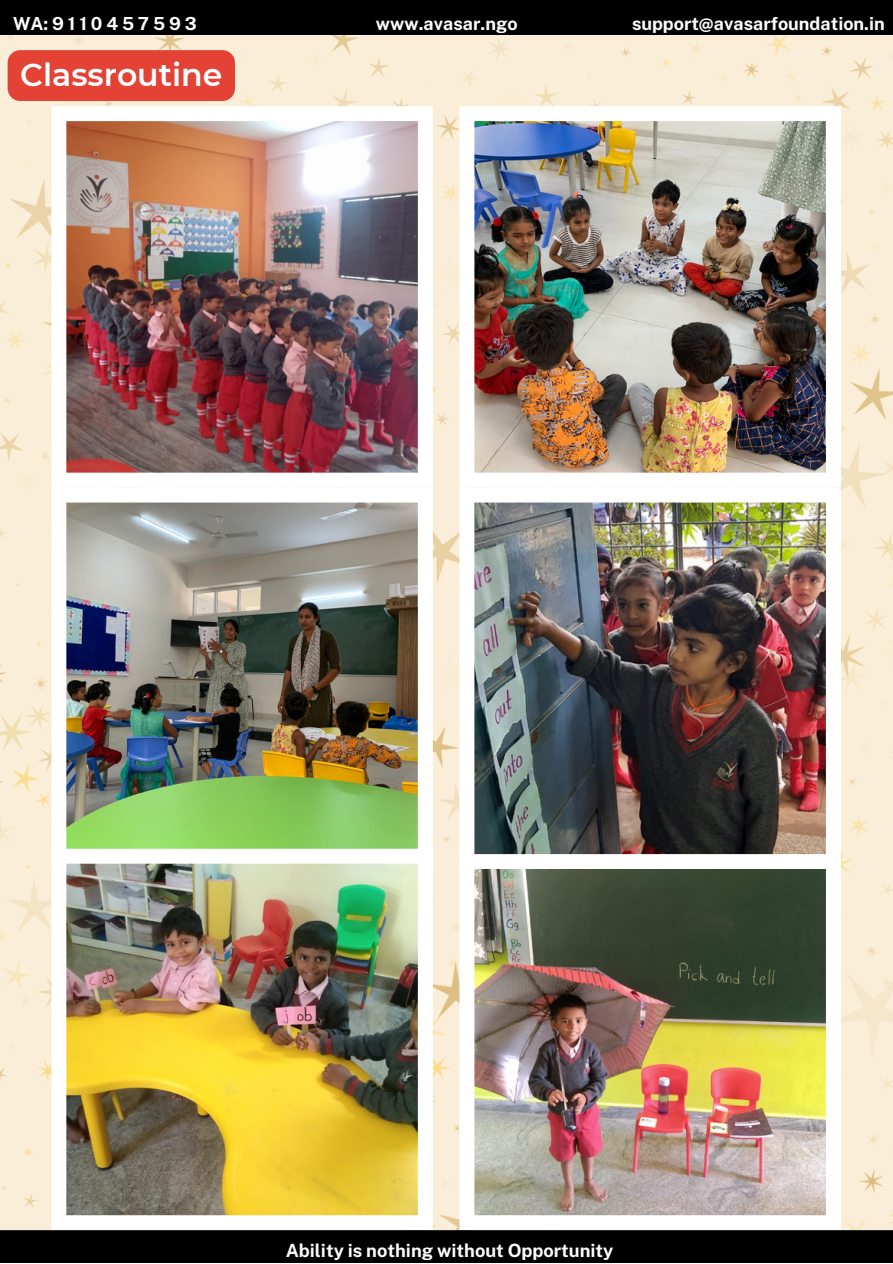
<style>
.page{position:relative;width:893px;height:1264px;background:#fff}
.page>*{position:absolute;margin:0;border:0;box-sizing:border-box;transform-origin:0 0}
.t1{font:600 31.5px "Montserrat";color:#fff}
.t2{font:700 18.15px "Public Sans";color:#fdfcfb}
.t3{font:700 18px "Public Sans";color:#fff}
.t4{font:700 18px "Public Sans";letter-spacing:.21em;color:#fff}
</style>
<div class="page">
<img style="left:0;top:35px;width:892px;height:1195px">
<div style="left:0;top:1230px;width:892px;height:32px;background:#000"></div>
<div style="left:0;top:0;width:892px;height:35px;background:#000"></div>
<img style="left:51px;top:106px;width:382px;height:381px">
<img style="left:459px;top:106px;width:381px;height:381px">
<img style="left:459px;top:869px;width:381px;height:361px">
<img style="left:51px;top:487px;width:382px;height:361px">
<div style="left:8px;top:50px;width:227px;height:51px;background:#e34234"></div>
<img style="left:459px;top:487px;width:381px;height:382px">
<img style="left:51px;top:848px;width:382px;height:382px">
<p class="t4" style="left:13px;top:13px;width:185px">WA:9110457593</p>
<p class="t3" style="left:376px;top:13px;width:143px">www.avasar.ngo</p>
<p class="t3" style="left:632px;top:13px;width:254px">support@avasarfoundation.in</p>
<p class="t1" style="left:20px;top:55px;width:204px">Classroutine</p>
<p class="t2" style="left:285px;top:1240px;width:329px">Ability is nothing without Opportunity</p>
</div>
